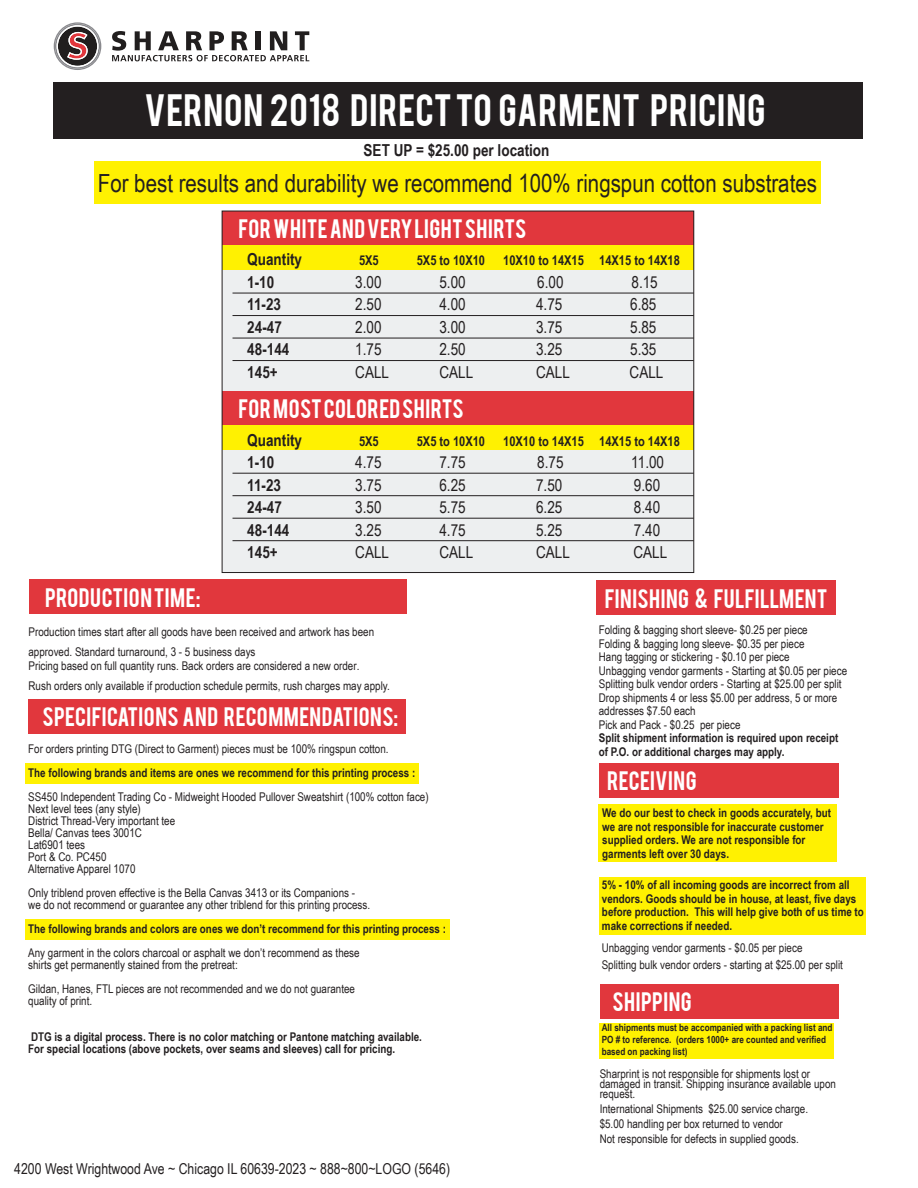
<style>
.page{position:relative;width:918px;height:1188px;background:#fff}
.page>*{position:absolute;margin:0;border:0;box-sizing:border-box;transform-origin:0 0}
.t1{font:35.55px "Bebas";letter-spacing:.02em;color:#fff}
.t2{font:25.05px "Arial Narrow";color:#231f20}
.t3{font:21px "Bebas";letter-spacing:.02em;color:#fff}
.t4{font:16.5px "Arial Narrow";color:#231f20}
.t5{font:700 16.5px "Arial Narrow";color:#231f20}
.t6{font:15px "Arial Narrow";color:#231f20}
.t7{font:700 13.5px "Arial Narrow";color:#231f20}
.t8{font:12px/12px "Arial Narrow";color:#231f20}
.t9{font:700 12px/13.5px "Arial Narrow";color:#231f20}
.t10{font:700 9.9px/12px "Arial Narrow";color:#231f20}
</style>
<div class="page">
<div style="left:25px;top:763px;width:394px;height:20px;background:#fff101"></div>
<div style="left:25px;top:919px;width:424px;height:20px;background:#fff101"></div>
<div style="left:222px;top:211px;width:472px;height:180px;background:#edeff0"></div>
<div style="left:222px;top:392px;width:472px;height:181px;background:#edeff0"></div>
<div style="left:222px;top:391px;width:472px;height:34px;background:#e1373d"></div>
<div style="left:222px;top:211px;width:472px;height:34px;background:#e1373d"></div>
<div style="left:54px;top:83px;width:809px;height:56px;background:#231f20"></div>
<hr style="left:233px;top:315px;width:461px;height:1px;background:#231f20">
<hr style="left:233px;top:293px;width:461px;height:1px;background:#231f20">
<hr style="left:233px;top:338px;width:461px;height:1px;background:#231f20">
<hr style="left:233px;top:360px;width:461px;height:1px;background:#231f20">
<hr style="left:233px;top:473px;width:461px;height:1px;background:#231f20">
<hr style="left:233px;top:495px;width:461px;height:1px;background:#231f20">
<hr style="left:233px;top:518px;width:461px;height:1px;background:#231f20">
<hr style="left:233px;top:540px;width:461px;height:1px;background:#231f20">
<svg style="left:54px;top:22px;width:47px;height:48px"></svg>
<svg style="left:112px;top:31px;width:197px;height:30px"></svg>
<div style="left:29px;top:580px;width:378px;height:34px;background:#e1373d"></div>
<div style="left:600px;top:985px;width:238px;height:34px;background:#e1373d"></div>
<div style="left:223px;top:245px;width:471px;height:24px;background:#fff101"></div>
<div style="left:223px;top:425px;width:471px;height:25px;background:#fff101"></div>
<div style="left:94px;top:161px;width:727px;height:43px;background:#fff101"></div>
<div style="left:596px;top:581px;width:240px;height:34px;background:#e1373d"></div>
<div style="left:28px;top:699px;width:378px;height:34px;background:#e1373d"></div>
<div style="left:600px;top:1023px;width:234px;height:35px;background:#fff101"></div>
<div style="left:599px;top:877px;width:267px;height:57px;background:#fff101"></div>
<div style="left:599px;top:804px;width:238px;height:58px;background:#fff101"></div>
<div style="left:599px;top:763px;width:239px;height:34px;background:#e1373d"></div>
<h1 class="t1" style="left:145px;top:85px;width:622px">VERNON 2018 DIRECT TO GARMENT PRICING</h1>
<h3 class="t5" style="left:364px;top:138px;width:187px">SET UP = $25.00 per location</h3>
<h2 class="t2" style="left:98px;top:165px;width:721px">For best results and durability we recommend 100% ringspun cotton substrates</h2>
<h3 class="t3" style="left:239px;top:214px;width:289px">FOR WHITE AND VERY LIGHT SHIRTS</h3>
<h3 class="t5" style="left:247px;top:247px;width:56px">Quantity</h3>
<p class="t7" style="left:359px;top:250px;width:21px">5X5</p>
<p class="t7" style="left:417px;top:250px;width:70px">5X5 to 10X10</p>
<p class="t7" style="left:503px;top:250px;width:178px">10X10 to 14X15 14X15 to 14X18</p>
<h3 class="t5" style="left:247px;top:270px;width:29px">1-10</h3>
<h3 class="t4" style="left:355px;top:270px;width:28px">3.00</h3>
<h3 class="t4" style="left:439px;top:270px;width:28px">5.00</h3>
<h3 class="t4" style="left:537px;top:270px;width:28px">6.00</h3>
<h3 class="t4" style="left:631px;top:270px;width:28px">8.15</h3>
<h3 class="t5" style="left:247px;top:292px;width:35px">11-23</h3>
<h3 class="t4" style="left:355px;top:292px;width:28px">2.50</h3>
<h3 class="t4" style="left:439px;top:292px;width:28px">4.00</h3>
<h3 class="t4" style="left:536px;top:292px;width:28px">4.75</h3>
<h3 class="t4" style="left:630px;top:292px;width:28px">6.85</h3>
<h3 class="t5" style="left:247px;top:315px;width:36px">24-47</h3>
<h3 class="t4" style="left:355px;top:315px;width:28px">2.00</h3>
<h3 class="t4" style="left:439px;top:315px;width:28px">3.00</h3>
<h3 class="t4" style="left:536px;top:315px;width:28px">3.75</h3>
<h3 class="t4" style="left:630px;top:315px;width:28px">5.85</h3>
<h3 class="t5" style="left:247px;top:337px;width:44px">48-144</h3>
<h3 class="t4" style="left:355px;top:337px;width:28px">1.75</h3>
<h3 class="t4" style="left:439px;top:337px;width:28px">2.50</h3>
<h3 class="t4" style="left:536px;top:337px;width:28px">3.25</h3>
<h3 class="t4" style="left:630px;top:337px;width:28px">5.35</h3>
<h3 class="t5" style="left:247px;top:360px;width:32px">145+</h3>
<h3 class="t4" style="left:355px;top:360px;width:35px">CALL</h3>
<h3 class="t4" style="left:439px;top:360px;width:35px">CALL</h3>
<h3 class="t4" style="left:536px;top:360px;width:35px">CALL</h3>
<h3 class="t4" style="left:630px;top:360px;width:35px">CALL</h3>
<h3 class="t3" style="left:239px;top:394px;width:227px">FOR MOST COLORED SHIRTS</h3>
<h3 class="t3" style="left:45px;top:582px;width:157px">PRODUCTION TIME:</h3>
<h3 class="t5" style="left:247px;top:427px;width:56px">Quantity</h3>
<p class="t7" style="left:359px;top:431px;width:21px">5X5</p>
<p class="t7" style="left:417px;top:431px;width:70px">5X5 to 10X10</p>
<p class="t7" style="left:503px;top:431px;width:178px">10X10 to 14X15 14X15 to 14X18</p>
<h3 class="t5" style="left:247px;top:450px;width:29px">1-10</h3>
<h3 class="t4" style="left:355px;top:450px;width:28px">4.75</h3>
<h3 class="t4" style="left:439px;top:450px;width:28px">7.75</h3>
<h3 class="t4" style="left:537px;top:450px;width:28px">8.75</h3>
<h3 class="t4" style="left:631px;top:450px;width:34px">11.00</h3>
<h3 class="t5" style="left:247px;top:472px;width:35px">11-23</h3>
<h3 class="t4" style="left:355px;top:473px;width:28px">3.75</h3>
<h3 class="t4" style="left:439px;top:473px;width:28px">6.25</h3>
<h3 class="t4" style="left:536px;top:473px;width:28px">7.50</h3>
<h3 class="t4" style="left:634px;top:473px;width:28px">9.60</h3>
<h3 class="t5" style="left:247px;top:495px;width:36px">24-47</h3>
<h3 class="t4" style="left:355px;top:495px;width:28px">3.50</h3>
<h3 class="t4" style="left:439px;top:495px;width:28px">5.75</h3>
<h3 class="t4" style="left:536px;top:495px;width:28px">6.25</h3>
<h3 class="t4" style="left:634px;top:495px;width:28px">8.40</h3>
<h3 class="t5" style="left:247px;top:517px;width:44px">48-144</h3>
<h3 class="t4" style="left:355px;top:518px;width:28px">3.25</h3>
<h3 class="t4" style="left:439px;top:518px;width:28px">4.75</h3>
<h3 class="t4" style="left:536px;top:518px;width:28px">5.25</h3>
<h3 class="t4" style="left:634px;top:518px;width:28px">7.40</h3>
<h3 class="t5" style="left:247px;top:540px;width:32px">145+</h3>
<h3 class="t4" style="left:355px;top:540px;width:35px">CALL</h3>
<h3 class="t4" style="left:439px;top:540px;width:35px">CALL</h3>
<h3 class="t4" style="left:536px;top:540px;width:35px">CALL</h3>
<h3 class="t4" style="left:633px;top:540px;width:35px">CALL</h3>
<h3 class="t3" style="left:605px;top:583px;width:224px">FINISHING &amp; FULFILLMENT</h3>
<p class="t8" style="left:599px;top:623px;width:250px;line-height:13.5px">Folding &amp; bagging short sleeve- $0.25 per piece<br>Folding &amp; bagging long sleeve- $0.35 per piece<br>Hang tagging or stickering - $0.10 per piece<br>Unbagging vendor garments - Starting at $0.05 per piece Splitting bulk vendor orders - Starting at $25.00 per split Drop shipments 4 or less $5.00 per address, 5 or more addresses $7.50 each<br>Pick and Pack - $0.25 per piece</p>
<p class="t9" style="left:599px;top:731px;width:241px">Split shipment information is required upon receipt of P.O. or additional charges may apply.</p>
<p class="t8" style="left:29px;top:622px;width:347px;line-height:19.5px">Production times start after all goods have been received and artwork has been approved. Standard turnaround, 3 - 5 business days</p>
<p class="t8" style="left:29px;top:656px;width:363px;line-height:19.5px">Pricing based on full quantity runs. Back orders are considered a new order.<br>Rush orders only available if production schedule permits, rush charges may apply.</p>
<h3 class="t3" style="left:43px;top:702px;width:357px">SPECIFICATIONS AND RECOMMENDATIONS:</h3>
<p class="t8" style="left:28px;top:742px;width:362px">For orders printing DTG (Direct to Garment) pieces must be 100% ringspun cotton.</p>
<p class="t9" style="left:28px;top:765px;width:389px">The following brands and items are ones we recommend for this printing process :</p>
<p class="t8" style="left:28px;top:790px;width:402px">SS450 Independent Trading Co - Midweight Hooded Pullover Sweatshirt (100% cotton face)<br>Next level tees (any style)<br>District Thread-Very important tee<br>Bella/ Canvas tees 3001C<br>Lat6901 tees<br>Port &amp; Co. PC450<br>Alternative Apparel 1070</p>
<p class="t8" style="left:28px;top:886px;width:343px">Only triblend proven effective is the Bella Canvas 3413 or its Companions - we do not recommend or guarantee any other triblend for this printing process.</p>
<p class="t9" style="left:28px;top:921px;width:419px">The following brands and colors are ones we don’t recommend for this printing process :</p>
<p class="t8" style="left:28px;top:946px;width:333px">Any garment in the colors charcoal or asphalt we don’t recommend as these shirts get permanently stained from the pretreat:</p>
<p class="t8" style="left:28px;top:982px;width:328px">Gildan, Hanes, FTL pieces are not recommended and we do not guarantee quality of print.</p>
<p class="t9" style="left:28px;top:1030px;width:395px;line-height:12px">DTG is a digital process. There is no color matching or Pantone matching available.<br>For special locations (above pockets, over seams and sleeves) call for pricing.</p>
<p class="t10" style="left:602px;top:1021px;width:232px">All shipments must be accompanied with a packing list and<br>PO # to reference. (orders 1000+ are counted and verified based on packing list)</p>
<p class="t8" style="left:600px;top:1068px;width:238px;line-height:9.9px">Sharprint is not responsible for shipments lost or damaged in transit. Shipping insurance available upon request.</p>
<p class="t8" style="left:600px;top:1100px;width:210px;line-height:15px">International Shipments $25.00 service charge. $5.00 handling per box returned to vendor<br>Not responsible for defects in supplied goods.</p>
<h3 class="t3" style="left:607px;top:765px;width:91px">RECEIVING</h3>
<p class="t9" style="left:602px;top:806px;width:230px">We do our best to check in goods accurately, but we are not responsible for inaccurate customer supplied orders. We are not responsible for garments left over 30 days.</p>
<p class="t9" style="left:602px;top:878px;width:263px">5% - 10% of all incoming goods are incorrect from all vendors. Goods should be in house, at least, five days before production. This will help give both of us time to make corrections if needed.</p>
<p class="t8" style="left:602px;top:939px;width:243px;line-height:16.5px">Unbagging vendor garments - $0.05 per piece<br>Splitting bulk vendor orders - starting at $25.00 per split</p>
<h3 class="t3" style="left:613px;top:986px;width:81px">SHIPPING</h3>
<p class="t6" style="left:14px;top:1158px;width:437px">4200 West Wrightwood Ave ~ Chicago IL 60639-2023 ~ 888~800~LOGO (5646)</p>
</div>
